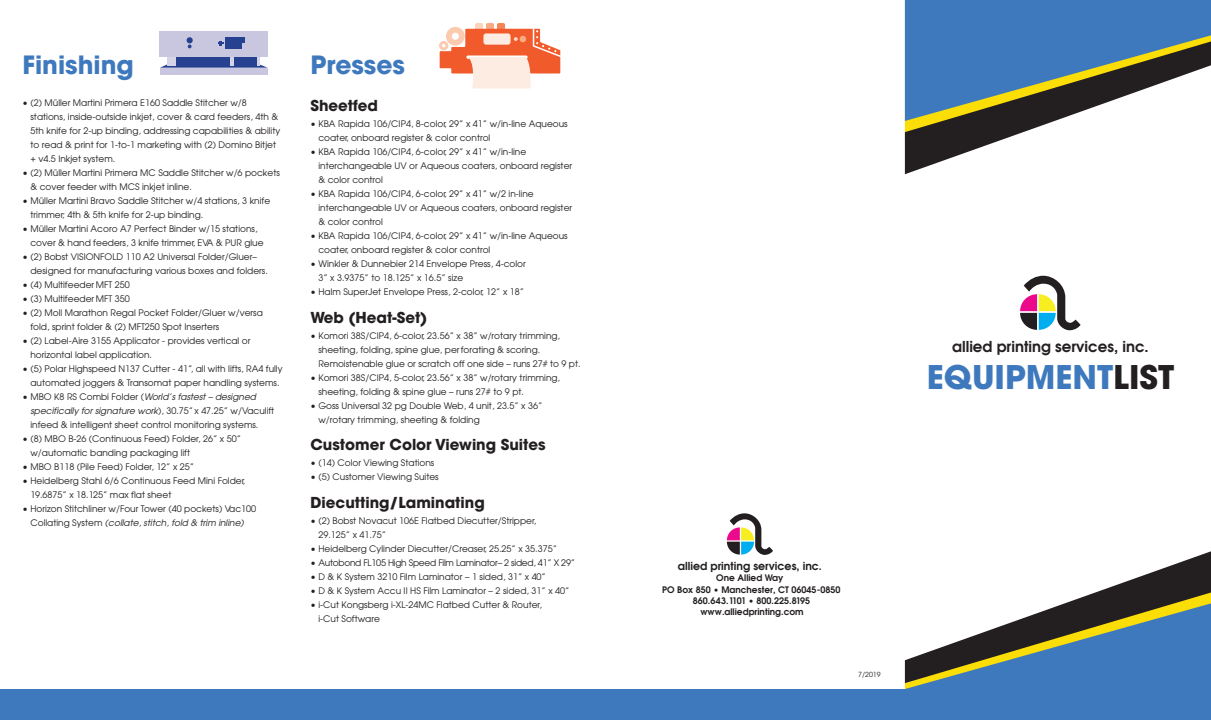
<style>
.page{position:relative;width:1211px;height:720px;background:#fff}
.page>*{position:absolute;margin:0;border:0;box-sizing:border-box;transform-origin:0 0}
.t1{font:700 32.4px "Avant Garde";color:#3e79be}
.t2{font:700 25px "Avant Garde";color:#3e79be}
.t3{font:700 15px "Avant Garde";color:#231f20}
.t4{font:600 15px "Avant Garde";color:#231f20}
.t5{font:600 11px "Avant Garde";color:#231f20}
.t6{font:9px/14px "Avant Garde";color:#231f20}
.t7{font:600 9px/11.3px "Avant Garde";color:#231f20;text-align:center}
.t8{font:9px "Avant Garde";letter-spacing:-.025em;color:#231f20}
.t9{font:7px "Avant Garde";color:#231f20}
.s1{font-style:italic}
.s2{color:#231f20}
</style>
<div class="page">
<div style="left:160px;top:31px;width:108px;height:26px;background:#c8c7df"></div>
<svg style="left:187px;top:37px;width:6px;height:11px"></svg>
<svg style="left:218px;top:38px;width:26px;height:11px"></svg>
<div style="left:160px;top:68px;width:107px;height:7px;background:#c8c7df"></div>
<svg style="left:160px;top:57px;width:107px;height:11px"></svg>
<svg style="left:1020px;top:276px;width:60px;height:55px"></svg>
<svg style="left:727px;top:513px;width:46px;height:42px"></svg>
<div style="left:475px;top:23px;width:8px;height:8px;background:#fcd3bb;border-radius:2px"></div>
<div style="left:486px;top:23px;width:8px;height:8px;background:#f8aa83;border-radius:2px"></div>
<div style="left:497px;top:23px;width:8px;height:8px;background:#f58353;border-radius:2px"></div>
<svg style="left:439px;top:27px;width:121px;height:61px"></svg>
<div style="left:905px;top:683px;width:305px;height:37px;background:#3e79be"></div>
<div style="left:905px;top:0;width:305px;height:41px;background:#3e79be"></div>
<svg style="left:905px;top:551px;width:305px;height:132px"></svg>
<svg style="left:905px;top:41px;width:305px;height:133px"></svg>
<div style="left:0;top:689px;width:915px;height:31px;background:#3e79be"></div>
<h2 class="t2" style="left:23px;top:48px;width:113px">Finishing</h2>
<h2 class="t2" style="left:310px;top:48px;width:96px">Presses</h2>
<p class="t6" style="left:30px;top:96px;width:251px;text-indent:-8px">• (2) Müller Martini Primera E160 Saddle Stitcher w/8 stations, inside-outside inkjet, cover &amp; card feeders, 4th &amp; 5th knife for 2-up binding, addressing capabilities &amp; ability to read &amp; print for 1-to-1 marketing with (2) Domino Bitjet + v4.5 Inkjet system.</p>
<p class="t6" style="left:30px;top:166px;width:251px;text-indent:-8px">• (2) Müller Martini Primera MC Saddle Stitcher w/6 pockets &amp; cover feeder with MCS inkjet inline.</p>
<p class="t6" style="left:30px;top:194px;width:241px;text-indent:-8px">• Müller Martini Bravo Saddle Stitcher w/4 stations, 3 knife trimmer; 4th &amp; 5th knife for 2-up binding.</p>
<p class="t6" style="left:30px;top:222px;width:235px;text-indent:-8px">• Müller Martini Acoro A7 Perfect Binder w/15 stations, cover &amp; hand feeders, 3 knife trimmer, EVA &amp; PUR glue</p>
<p class="t6" style="left:30px;top:250px;width:239px;text-indent:-8px">• (2) Bobst VISIONFOLD 110 A2 Universal Folder/Gluer– designed for manufacturing various boxes and folders.</p>
<p class="t6" style="left:23px;top:278px;width:109px">• (4) Multifeeder MFT 250</p>
<p class="t6" style="left:23px;top:292px;width:109px">• (3) Multifeeder MFT 350</p>
<p class="t6" style="left:30px;top:306px;width:234px;text-indent:-8px">• (2) Moll Marathon Regal Pocket Folder/Gluer w/versa fold, sprint folder &amp; (2) MFT250 Spot Inserters</p>
<p class="t6" style="left:30px;top:334px;width:222px;text-indent:-8px">• (2) Label-Aire 3155 Applicator - provides vertical or horizontal label application.</p>
<p class="t6" style="left:23px;top:362px;width:261px;text-align:center">• (5) Polar Highspeed N137 Cutter - 41”, all with lifts, RA4 fully automated joggers &amp; Transomat paper handling systems.</p>
<p class="t6" style="left:30px;top:390px;width:245px;text-indent:-8px">• MBO K8 RS Combi Folder (<span class="s1">World’s fastest – designed specifically for signature work</span>), 30.75” x 47.25” w/Vaculift infeed &amp; intelligent sheet control monitoring systems.</p>
<p class="t6" style="left:30px;top:432px;width:212px;text-indent:-8px">• (8) MBO B-26 (Continuous Feed) Folder, 26” x 50” w/automatic banding packaging lift</p>
<p class="t6" style="left:23px;top:460px;width:173px">• MBO B118 (Pile Feed) Folder, 12” x 25”</p>
<p class="t6" style="left:30px;top:474px;width:216px;text-indent:-8px">• Heidelberg Stahl 6/6 Continuous Feed Mini Folder,<br>19.6875” x 18.125” max flat sheet</p>
<p class="t6" style="left:23px;top:502px;width:235px;text-align:center">• Horizon Stitchliner w/Four Tower (40 pockets) Vac100<br>Collating System <span class="s1">(collate, stitch, fold &amp; trim inline)</span></p>
<h3 class="t3" style="left:310px;top:96px;width:69px">Sheetfed</h3>
<p class="t6" style="left:318px;top:116px;width:251px;text-indent:-8px">• KBA Rapida 106/CIP4, 8-color, 29” x 41” w/in-line Aqueous coater, onboard register &amp; color control</p>
<p class="t6" style="left:318px;top:144px;width:255px;text-indent:-8px">• KBA Rapida 106/CIP4, 6-color, 29” x 41” w/in-line interchangeable UV or Aqueous coaters, onboard register &amp; color control</p>
<p class="t6" style="left:318px;top:186px;width:255px;text-indent:-8px">• KBA Rapida 106/CIP4, 6-color, 29” x 41” w/2 in-line interchangeable UV or Aqueous coaters, onboard register &amp; color control</p>
<p class="t6" style="left:318px;top:228px;width:251px;text-indent:-8px">• KBA Rapida 106/CIP4, 6-color, 29” x 41” w/in-line Aqueous coater, onboard register &amp; color control</p>
<p class="t6" style="left:318px;top:256px;width:209px;text-indent:-8px">• Winkler &amp; Dunnebier 214 Envelope Press, 4-color<br>3” x 3.9375” to 18.125” x 16.5” size</p>
<p class="t6" style="left:310px;top:284px;width:215px">• Halm SuperJet Envelope Press, 2-color, 12” x 18”</p>
<h3 class="t3" style="left:310px;top:307px;width:118px">Web (Heat-Set)</h3>
<p class="t6" style="left:318px;top:328px;width:264px;text-indent:-8px">• Komori 38S/CIP4, 6-color, 23.56” x 38” w/rotary trimming, sheeting, folding, spine glue, perforating &amp; scoring.<br>Remoistenable glue or scratch off one side – runs 27# to 9 pt.</p>
<p class="t6" style="left:318px;top:370px;width:243px;text-indent:-8px">• Komori 38S/CIP4, 5-color, 23.56” x 38” w/rotary trimming, sheeting, folding &amp; spine glue – runs 27# to 9 pt.</p>
<p class="t6" style="left:318px;top:398px;width:225px;text-indent:-8px">• Goss Universal 32 pg Double Web, 4 unit, 23.5” x 36” w/rotary trimming, sheeting &amp; folding</p>
<h3 class="t3" style="left:310px;top:435px;width:237px">Customer Color Viewing Suites</h3>
<p class="t6" style="left:310px;top:456px;width:125px">• (14) Color Viewing Stations</p>
<p class="t6" style="left:310px;top:470px;width:130px">• (5) Customer Viewing Suites</p>
<h3 class="t3" style="left:310px;top:493px;width:176px">Diecutting/Laminating</h3>
<p class="t6" style="left:318px;top:514px;width:219px;text-indent:-8px">• (2) Bobst Novacut 106E Flatbed Diecutter/Stripper,<br>29.125” x 41.75”</p>
<p class="t6" style="left:310px;top:542px;width:248px">• Heidelberg Cylinder Diecutter/Creaser, 25.25” x 35.375”</p>
<p class="t8" style="left:310px;top:558px;width:266px">• Autobond FL105 High Speed Film Laminator– 2 sided, 41” X 29”</p>
<p class="t6" style="left:310px;top:570px;width:237px">• D &amp; K System 3210 Film Laminator – 1 sided, 31” x 40”</p>
<p class="t6" style="left:310px;top:584px;width:260px">• D &amp; K System Accu II HS Film Laminator – 2 sided, 31” x 40”</p>
<p class="t6" style="left:318px;top:598px;width:225px;text-indent:-8px">• i-Cut Kongsberg i-XL-24MC Flatbed Cutter &amp; Router, i-Cut Software</p>
<h3 class="t4" style="left:952px;top:337px;width:198px">allied printing services, inc.</h3>
<h1 class="t1" style="left:926px;top:356px;width:249px">EQUIPMENT<span class="s2">LIST</span></h1>
<p class="t5" style="left:678px;top:559px;width:146px">allied printing services, inc.</p>
<p class="t7" style="left:662px;top:572px;width:180px">One Allied Way<br>PO Box 850 • Manchester, CT 06045-0850<br>860.643.1101 • 800.225.8195 www.alliedprinting.com</p>
<p class="t9" style="left:858px;top:670px;width:24px">7/2019</p>
</div>
